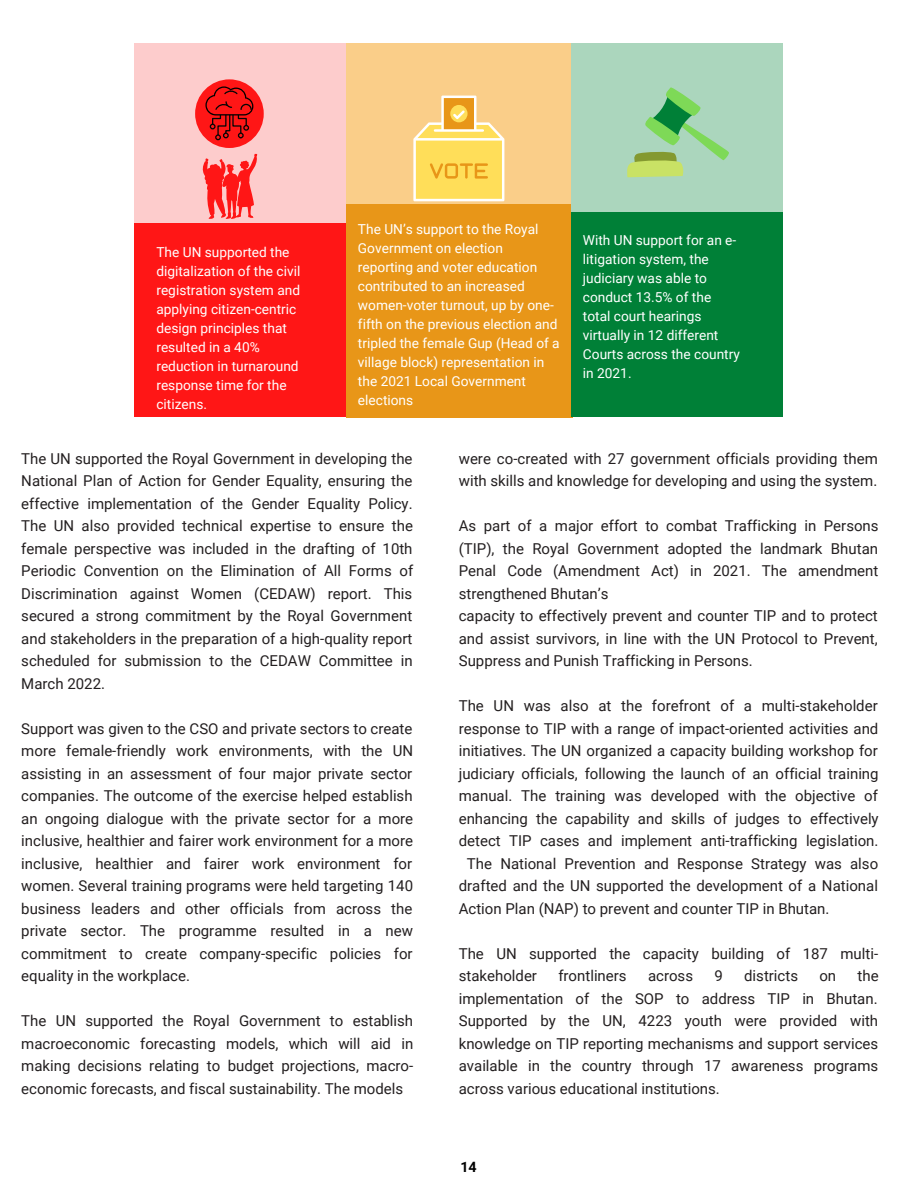
<style>
.page{position:relative;width:918px;height:1188px;background:#fff}
.page>*{position:absolute;margin:0;border:0;box-sizing:border-box;transform-origin:0 0}
.t1{font:15px/22.5px "Roboto";color:#231f20;text-align:justify}
.t2{font:700 14.25px "Roboto";color:#000}
.t3{font:13.65px/19px "Roboto";color:#fff}
</style>
<div class="page">
<div style="left:135px;top:52px;width:211px;height:365px;background:#ff1616"></div>
<div style="left:346px;top:46px;width:226px;height:372px;background:#e89618"></div>
<div style="left:571px;top:52px;width:212px;height:365px;background:#008037"></div>
<div style="left:135px;top:43px;width:211px;height:180px;background:#fdcccc"></div>
<div style="left:346px;top:43px;width:225px;height:161px;background:#face89"></div>
<div style="left:571px;top:43px;width:212px;height:169px;background:#abd6bd"></div>
<svg style="left:413px;top:96px;width:91px;height:105px"></svg>
<svg style="left:627px;top:87px;width:102px;height:90px"></svg>
<svg style="left:202px;top:154px;width:55px;height:65px"></svg>
<div style="left:195px;top:79px;width:69px;height:69px;background:#ff1616;border-radius:50%"></div>
<svg style="left:205px;top:86px;width:48px;height:54px"></svg>
<p class="t3" style="left:156px;top:243px;width:145px">The UN supported the digitalization of the civil registration system and applying citizen-centric design principles that resulted in a 40% reduction in turnaround response time for the citizens.</p>
<p class="t3" style="left:358px;top:219px;width:203px">The UN’s support to the Royal<br>Government on election reporting and voter education contributed to an increased women-voter turnout, up by one&shy;fifth on the previous election and tripled the female Gup (Head of a village block) representation in the 2021 Local Government elections</p>
<p class="t3" style="left:583px;top:230px;width:158px">With UN support for an e&shy;litigation system, the judiciary was able to conduct 13.5% of the total court hearings virtually in 12 different<br>Courts across the country in 2021.</p>
<p class="t1" style="left:21px;top:447px;width:394px">The UN supported the Royal Government in developing the National Plan of Action for Gender Equality, ensuring the effective implementation of the Gender Equality Policy.<br>The UN also provided technical expertise to ensure the female perspective was included in the drafting of 10th Periodic Convention on the Elimination of All Forms of Discrimination against Women (CEDAW) report. This secured a strong commitment by the Royal Government and stakeholders in the preparation of a high-quality report scheduled for submission to the CEDAW Committee in March 2022.</p>
<p class="t1" style="left:21px;top:717px;width:393px">Support was given to the CSO and private sectors to create more female-friendly work environments, with the UN assisting in an assessment of four major private sector companies. The outcome of the exercise helped establish an ongoing dialogue with the private sector for a more inclusive, healthier and fairer work environment for a more inclusive, healthier and fairer work environment for women. Several training programs were held targeting 140 business leaders and other officials from across the private sector. The programme resulted in a new commitment to create company-specific policies for equality in the workplace.</p>
<p class="t1" style="left:21px;top:1010px;width:394px">The UN supported the Royal Government to establish macroeconomic forecasting models, which will aid in making decisions relating to budget projections, macro&shy;economic forecasts, and fiscal sustainability. The models</p>
<p class="t1" style="left:459px;top:447px;width:421px">were co-created with 27 government officials providing them with skills and knowledge for developing and using the system.</p>
<p class="t1" style="left:459px;top:515px;width:421px;text-align:left">As part of a major effort to combat Trafficking in Persons (TIP), the Royal Government adopted the landmark Bhutan Penal Code (Amendment Act) in 2021. The amendment strengthened Bhutan’s<br>capacity to effectively prevent and counter TIP and to protect and assist survivors, in line with the UN Protocol to Prevent, Suppress and Punish Trafficking in Persons.</p>
<p class="t1" style="left:459px;top:695px;width:421px">The UN was also at the forefront of a multi-stakeholder</p>
<p class="t1" style="left:459px;top:717px;width:421px">response to TIP with a range of impact-oriented activities and</p>
<p class="t1" style="left:459px;top:740px;width:421px">initiatives. The UN organized a capacity building workshop for</p>
<p class="t1" style="left:459px;top:762px;width:421px">judiciary officials, following the launch of an official training</p>
<p class="t1" style="left:459px;top:785px;width:421px">manual. The training was developed with the objective of</p>
<p class="t1" style="left:459px;top:807px;width:421px">enhancing the capability and skills of judges to effectively</p>
<p class="t1" style="left:459px;top:830px;width:421px">detect TIP cases and implement anti-trafficking legislation.</p>
<p class="t1" style="left:467px;top:852px;width:413px">The National Prevention and Response Strategy was also</p>
<p class="t1" style="left:459px;top:875px;width:421px">drafted and the UN supported the development of a National</p>
<p class="t1" style="left:459px;top:897px;width:372px">Action Plan (NAP) to prevent and counter TIP in Bhutan.</p>
<p class="t1" style="left:459px;top:942px;width:421px">The UN supported the capacity building of 187 multi&shy;stakeholder</p>
<p class="t1" style="left:558px;top:965px;width:70px">frontliners</p>
<p class="t1" style="left:648px;top:965px;width:47px">across</p>
<p class="t1" style="left:714px;top:965px;width:10px">9</p>
<p class="t1" style="left:744px;top:965px;width:55px">districts</p>
<p class="t1" style="left:819px;top:965px;width:18px">on</p>
<p class="t1" style="left:459px;top:965px;width:421px;text-indent:399px">the implementation of the SOP to address TIP in Bhutan.<br>Supported by the UN, 4223 youth were provided with knowledge on TIP reporting mechanisms and support services available in the country through 17 awareness programs across various educational institutions.</p>
<p class="t2" style="left:461px;top:1159px;width:18px">14</p>
</div>
